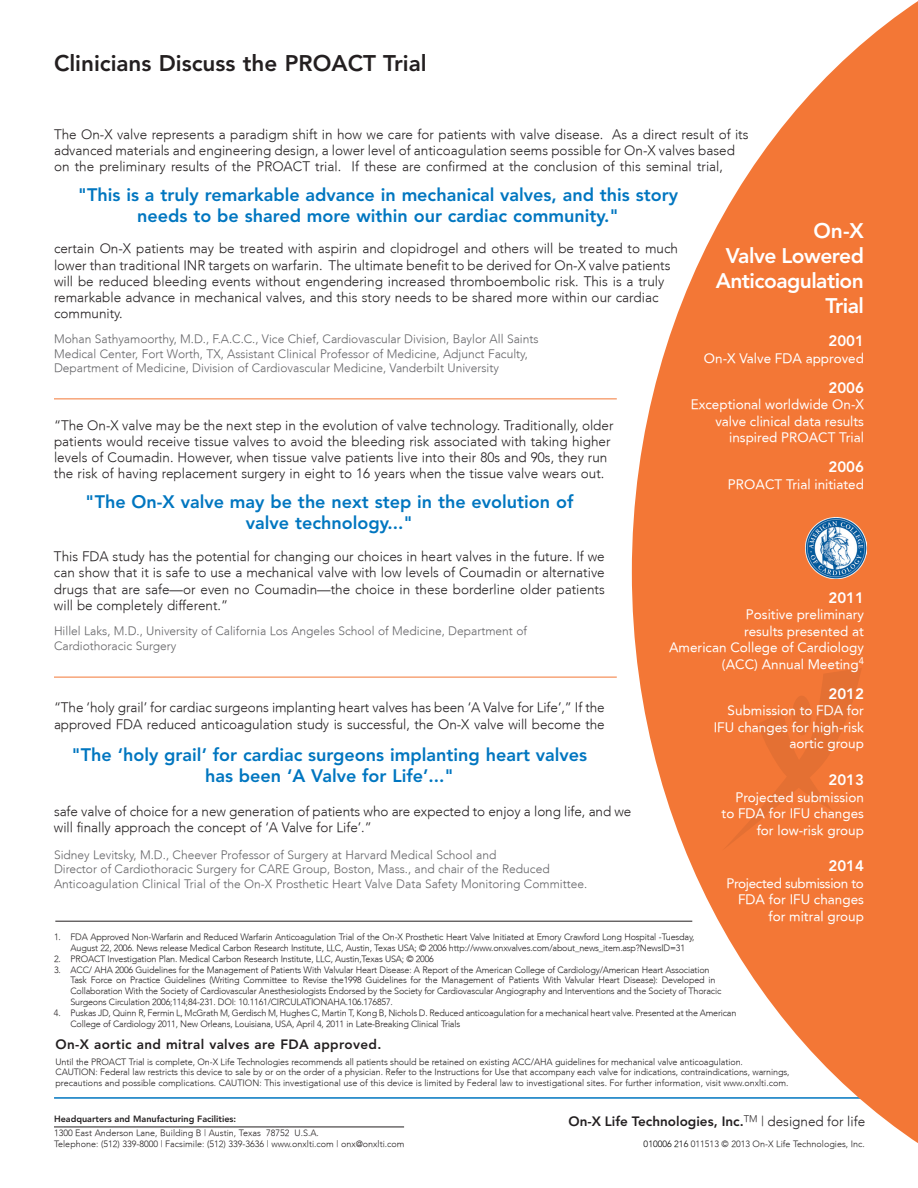
<style>
.page{position:relative;width:918px;height:1188px;background:#fff}
.page>*{position:absolute;margin:0;border:0;box-sizing:border-box;transform-origin:0 0}
.t1{font:800 22.5px "Avenir";color:#231f20}
.t2{font:800 21px/25.2px "Avenir";letter-spacing:-.025em;color:#fff;text-align:right}
.t3{font:800 18px/21.6px "Avenir";color:#0076c0;text-align:center}
.t4{font:800 15px "Avenir";color:#fff}
.t5{font:300 13.5px/16.2px "Avenir";color:#231f20}
.t6{font:13.5px/16.5px "Avenir";color:#fff;text-align:right}
.t7{font:800 13.5px "Avenir";color:#231f20}
.t8{font:800 13.5px "Avenir";letter-spacing:.025em;color:#231f20}
.t9{font:300 12px/14.4px "Avenir";color:#636366}
.t10{font:300 9px/10.8px "Avenir";letter-spacing:-.02em;color:#231f20}
.t11{font:300 9px/11.2px "Avenir";color:#231f20}
.t12{font:800 9px "Avenir";color:#231f20}
.s1{color:#000}
.s2{font-weight:300}
</style>
<div class="page">
<hr style="left:54px;top:1097px;width:824px;height:2px;background:#0076c0">
<hr style="left:54px;top:1127px;width:350px;height:1px;background:#231f20">
<svg style="left:632px;top:1px;width:286px;height:1142px;fill:#f37736"></svg>
<svg style="left:722px;top:668px;width:140px;height:183px;background:#ef7535"></svg>
<div style="left:792px;top:696px;width:19px;height:39px;background:#e47033;border-radius:50%"></div>
<img style="left:806px;top:518px;width:61px;height:61px">
<hr style="left:55px;top:921px;width:637px;height:1px;background:#231f20">
<hr style="left:54px;top:399px;width:563px;height:1px;background:#f37736">
<hr style="left:54px;top:677px;width:563px;height:1px;background:#f37736">
<h1 class="t1" style="left:54px;top:50px;width:374px">Clinicians Discuss the PROACT Trial</h1>
<p class="t5" style="left:54px;top:126px;width:696px">The On-X valve represents a paradigm shift in how we care for patients with valve disease. As a direct result of its advanced materials and engineering design, a lower level of anticoagulation seems possible for On-X valves based on the preliminary results of the PROACT trial. If these are confirmed at the conclusion of this seminal trial,</p>
<h3 class="t3" style="left:78px;top:184px;width:602px">"This is a truly remarkable advance in mechanical valves, and this story needs to be shared more within our cardiac community."</h3>
<p class="t5" style="left:54px;top:241px;width:626px">certain On-X patients may be treated with aspirin and clopidrogel and others will be treated to much lower than traditional INR targets on warfarin. The ultimate benefit to be derived for On-X valve patients will be reduced bleeding events without engendering increased thromboembolic risk. This is a truly remarkable advance in mechanical valves, and this story needs to be shared more within our cardiac community.</p>
<p class="t9" style="left:54px;top:332px;width:486px">Mohan Sathyamoorthy, M.D., F.A.C.C., Vice Chief, Cardiovascular Division, Baylor All Saints<br>Medical Center, Fort Worth, TX, Assistant Clinical Professor of Medicine, Adjunct Faculty,<br>Department of Medicine, Division of Cardiovascular Medicine, Vanderbilt University</p>
<p class="t5" style="left:54px;top:417px;width:561px">“The On-X valve may be the next step in the evolution of valve technology. Traditionally, older patients would receive tissue valves to avoid the bleeding risk associated with taking higher levels of Coumadin. However, when tissue valve patients live into their 80s and 90s, they run the risk of having replacement surgery in eight to 16 years when the tissue valve wears out.</p>
<h3 class="t3" style="left:85px;top:491px;width:490px">"The On-X valve may be the next step in the evolution of valve technology..."</h3>
<h2 class="t2" style="left:716px;top:218px;width:150px">On-X<br>Valve Lowered<br>Anticoagulation<br>Trial</h2>
<h3 class="t4" style="left:828px;top:332px;width:37px">2001</h3>
<h3 class="t6" style="left:704px;top:350px;width:162px">On-X Valve FDA approved</h3>
<h3 class="t4" style="left:828px;top:379px;width:37px">2006</h3>
<h3 class="t6" style="left:691px;top:396px;width:175px">Exceptional worldwide On-X valve clinical data results inspired PROACT Trial</h3>
<h3 class="t4" style="left:828px;top:458px;width:37px">2006</h3>
<h3 class="t6" style="left:728px;top:476px;width:138px">PROACT Trial initiated</h3>
<p class="t5" style="left:54px;top:549px;width:552px;text-align:justify">This FDA study has the potential for changing our choices in heart valves in the future. If we can show that it is safe to use a mechanical valve with low levels of Coumadin or alternative drugs that are safe—or even no Coumadin—the choice in these borderline older patients will be completely different.”</p>
<h3 class="t9" style="left:54px;top:624px;width:475px">Hillel Laks, M.D., University of California Los Angeles School of Medicine, Department of<br>Cardiothoracic Surgery</h3>
<h3 class="t5" style="left:54px;top:700px;width:552px">“The ‘holy grail’ for cardiac surgeons implanting heart valves has been ‘A Valve for Life’,” If the approved FDA reduced anticoagulation study is successful, the On-X valve will become the</h3>
<h3 class="t3" style="left:72px;top:744px;width:517px">"The ‘holy grail’ for cardiac surgeons implanting heart valves has been ‘A Valve for Life’..."</h3>
<h3 class="t5" style="left:54px;top:803px;width:579px">safe valve of choice for a new generation of patients who are expected to enjoy a long life, and we will finally approach the concept of ‘A Valve for Life’.”</h3>
<p class="t9" style="left:54px;top:848px;width:535px">Sidney Levitsky, M.D., Cheever Professor of Surgery at Harvard Medical School and<br>Director of Cardiothoracic Surgery for CARE Group, Boston, Mass., and chair of the Reduced<br>Anticoagulation Clinical Trial of the On-X Prosthetic Heart Valve Data Safety Monitoring Committee.</p>
<h3 class="t4" style="left:828px;top:589px;width:37px">2011</h3>
<h3 class="t6" style="left:669px;top:606px;width:196px">Positive preliminary<br>results presented at<br>American College of Cardiology (ACC) Annual Meeting<sup>4</sup></h3>
<h3 class="t4" style="left:828px;top:685px;width:37px">2012</h3>
<h3 class="t6" style="left:714px;top:702px;width:152px">Submission to FDA for<br>IFU changes for high-risk aortic group</h3>
<h3 class="t4" style="left:828px;top:771px;width:37px">2013</h3>
<h3 class="t6" style="left:722px;top:789px;width:144px">Projected submission to FDA for IFU changes for low-risk group</h3>
<h3 class="t4" style="left:828px;top:857px;width:37px">2014</h3>
<h3 class="t6" style="left:726px;top:875px;width:139px">Projected submission to<br>FDA for IFU changes for mitral group</h3>
<p class="t10" style="left:71px;top:932px;width:625px;text-indent:-17px">1. FDA Approved Non-Warfarin and Reduced Warfarin Anticoagulation Trial of the On-X Prosthetic Heart Valve Initiated at Emory Crawford Long Hospital -Tuesday,<br>August 22, 2006. News release Medical Carbon Research Institute, LLC, Austin, Texas USA; © 2006 http://www.onxvalves.com/about_news_item.asp?NewsID=31</p>
<p class="t10" style="left:54px;top:953px;width:381px">2. PROACT Investigation Plan. Medical Carbon Research Institute, LLC, Austin,Texas USA; © 2006</p>
<p class="t10" style="left:70px;top:964px;width:652px;text-indent:-16px">3. ACC/ AHA 2006 Guidelines for the Management of Patients With Valvular Heart Disease: A Report of the American College of Cardiology/American Heart Association Task Force on Practice Guidelines (Writing Committee to Revise the1998 Guidelines for the Management of Patients With Valvular Heart Disease): Developed in Collaboration With the Society of Cardiovascular Anesthesiologists Endorsed by the Society for Cardiovascular Angiography and Interventions and the Society of Thoracic Surgeons Circulation 2006;114;84-231. DOI: 10.1161/CIRCULATIONAHA.106.176857.</p>
<p class="t10" style="left:70px;top:1007px;width:667px;text-indent:-17px">4. Puskas JD, Quinn R, Fermin L, McGrath M, Gerdisch M, Hughes C, Martin T, Kong B, Nichols D. Reduced anticoagulation for a mechanical heart valve. Presented at the American<br>College of Cardiology 2011, New Orleans, Louisiana, USA, April 4, 2011 in Late-Breaking Clinical Trials</p>
<h3 class="t8" style="left:56px;top:1036px;width:327px">On-X aortic and mitral valves are FDA approved.</h3>
<p class="t10" style="left:56px;top:1056px;width:736px">Until the PROACT Trial is complete, On-X Life Technologies recommends all patients should be retained on existing ACC/AHA guidelines for mechanical valve anticoagulation.<br>CAUTION: Federal law restricts this device to sale by or on the order of a physician. Refer to the Instructions for Use that accompany each valve for indications, contraindications, warnings, precautions and possible complications. CAUTION: This investigational use of this device is limited by Federal law to investigational sites. For further information, visit www.onxlti.com.</p>
<p class="t12" style="left:54px;top:1113px;width:184px">Headquarters and Manufacturing Facilities:</p>
<p class="t11" style="left:54px;top:1127px;width:352px">1300 East Anderson Lane, Building B | Austin, Texas 78752 U.S.A.<br>Telephone: (512) 339-8000 | Facsimile: (512) 339-3636 | www.onxlti.com | onx@onxlti.com</p>
<p class="t11" style="left:644px;top:1139px;width:223px"><span class="s1">010006 216</span> 011513 © 2013 On-X Life Technologies, Inc.</p>
<h3 class="t7" style="left:568px;top:1114px;width:298px">On-X Life Technologies, Inc.<sup>TM</sup> <span class="s2">| designed for life</span></h3>
</div>
